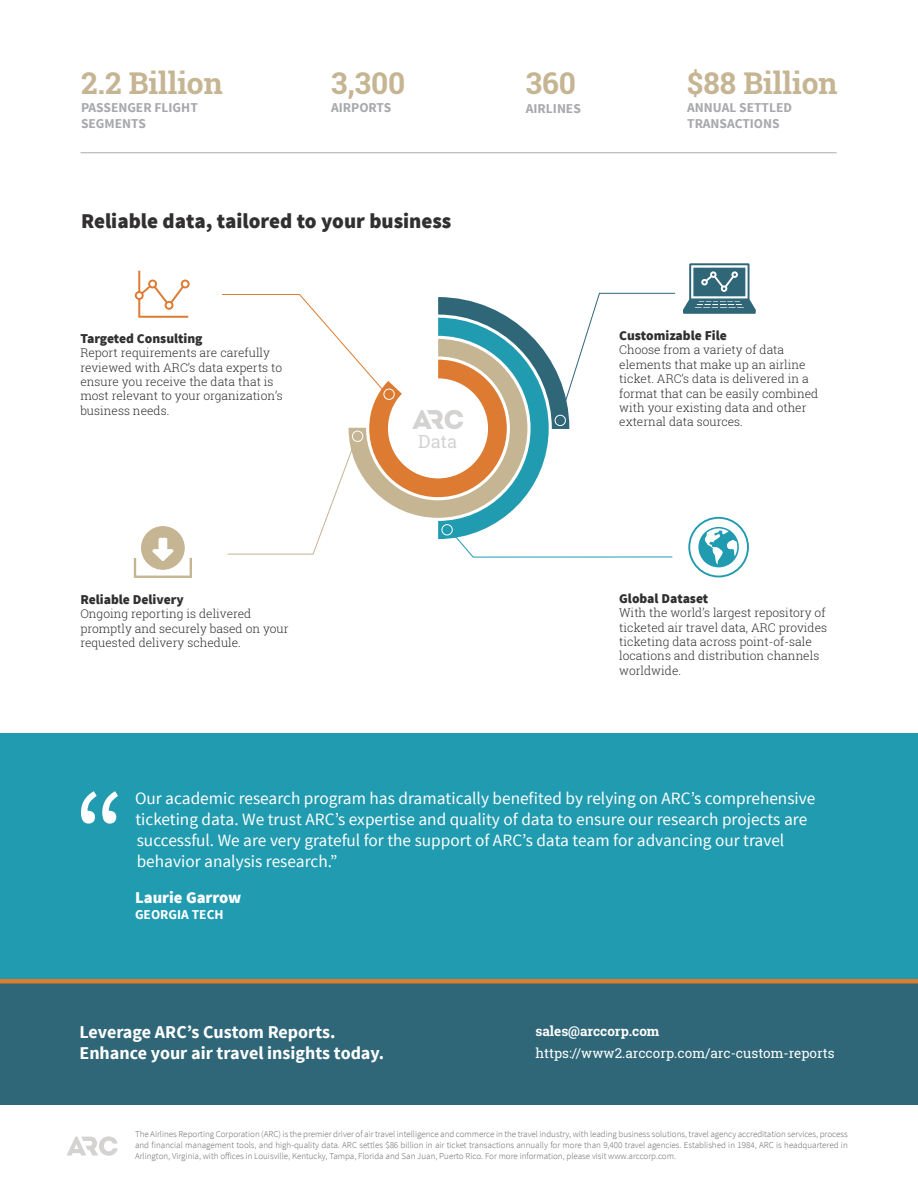
<style>
.page{position:relative;width:918px;height:1188px;background:#fff}
.page>*{position:absolute;margin:0;border:0;box-sizing:border-box;transform-origin:0 0}
.t1{font:700 30px "Roboto Slab";color:#c5b593}
.t2{font:900 21px "Source Sans Pro";color:#312f30}
.t3{font:700 18px "Source Sans Pro";color:#fff}
.t4{font:18px "Roboto Slab";color:#d4d3d2}
.t5{font:17.25px "Source Sans Pro";color:#fff}
.t6{font:900 16.5px "Source Sans Pro";color:#fff}
.t7{font:700 13.5px "Source Sans Pro";color:#a8a9ad}
.t8{font:900 13.5px "Source Sans Pro";color:#312f30}
.t9{font:13.5px "Roboto Slab";color:#fff}
.t10{font:700 13.5px "Roboto Slab";color:#fff}
.t11{font:700 13.5px "Source Sans Pro";color:#fff}
.t12{font:300 12px/14.4px "Roboto Slab";color:#312f30}
.copyright{font:300 9px/10.8px "Source Sans Pro";color:#636366;text-align:justify}
</style>
<div class="page">
<svg style="left:222px;top:293px;width:454px;height:265px"></svg>
<div style="left:442px;top:524px;width:11px;height:11px;border:1px solid #fff;border-radius:50%"></div>
<div style="left:555px;top:415px;width:11px;height:11px;border:1px solid #fff;border-radius:50%"></div>
<div style="left:383px;top:389px;width:12px;height:11px;border:1px solid #fff;border-radius:50%"></div>
<div style="left:352px;top:431px;width:11px;height:11px;border:1px solid #fff;border-radius:50%"></div>
<div style="left:0;top:733px;width:918px;height:248px;background:#209bb0"></div>
<div style="left:0;top:982px;width:918px;height:123px;background:#2f6778"></div>
<hr style="left:0;top:979px;width:918px;height:4px;background:#dd7b32">
<svg style="left:67px;top:1136px;width:51px;height:20px"></svg>
<svg style="left:81px;top:791px;width:37px;height:33px"></svg>
<hr style="left:81px;top:152px;width:756px;height:1px;background:#a8a9ad">
<svg style="left:688px;top:517px;width:61px;height:60px"></svg>
<svg style="left:135px;top:271px;width:55px;height:47px"></svg>
<svg style="left:134px;top:526px;width:58px;height:52px"></svg>
<svg style="left:683px;top:263px;width:73px;height:51px"></svg>
<p class="t1" style="left:81px;top:63px;width:143px">2.2 Billion</p>
<p class="t7" style="left:81px;top:99px;width:118px">PASSENGER FLIGHT</p>
<p class="t7" style="left:81px;top:115px;width:66px">SEGMENTS</p>
<p class="t1" style="left:331px;top:63px;width:76px">3,300</p>
<p class="t7" style="left:331px;top:99px;width:62px">AIRPORTS</p>
<p class="t2" style="left:81px;top:207px;width:372px">Reliable data, tailored to your business</p>
<p class="t8" style="left:80px;top:330px;width:124px">Targeted Consulting</p>
<p class="t12" style="left:80px;top:345px;width:204px">Report requirements are carefully reviewed with ARC’s data experts to ensure you receive the data that is most relevant to your organization’s business needs.</p>
<p class="t8" style="left:80px;top:591px;width:105px">Reliable Delivery</p>
<p class="t12" style="left:80px;top:607px;width:210px">Ongoing reporting is delivered promptly and securely based on your requested delivery schedule.</p>
<p class="t4" style="left:418px;top:429px;width:40px">Data</p>
<p class="t1" style="left:526px;top:63px;width:52px">360</p>
<p class="t7" style="left:526px;top:99px;width:57px">AIRLINES</p>
<p class="t1" style="left:687px;top:63px;width:152px">$88 Billion</p>
<p class="t7" style="left:687px;top:99px;width:106px">ANNUAL SETTLED</p>
<p class="t7" style="left:687px;top:115px;width:94px">TRANSACTIONS</p>
<p class="t8" style="left:619px;top:327px;width:109px">Customizable File</p>
<p class="t12" style="left:619px;top:342px;width:201px">Choose from a variety of data elements that make up an airline ticket. ARC’s data is delivered in a format that can be easily combined with your existing data and other external data sources.</p>
<p class="t8" style="left:619px;top:589px;width:91px">Global Dataset</p>
<p class="t12" style="left:619px;top:605px;width:209px">With the world’s largest repository of ticketed air travel data, ARC provides ticketing data across point-of-sale locations and distribution channels worldwide.</p>
<p class="t5" style="left:135px;top:788px;width:682px">Our academic research program has dramatically benefited by relying on ARC’s comprehensive</p>
<p class="t5" style="left:135px;top:809px;width:673px">ticketing data. We trust ARC’s expertise and quality of data to ensure our research projects are</p>
<p class="t5" style="left:137px;top:830px;width:649px">successful. We are very grateful for the support of ARC’s data team for advancing our travel</p>
<p class="t5" style="left:137px;top:851px;width:202px">behavior analysis research.”</p>
<p class="t6" style="left:135px;top:887px;width:108px">Laurie Garrow</p>
<p class="t11" style="left:135px;top:906px;width:90px">GEORGIA TECH</p>
<p class="t3" style="left:79px;top:1020px;width:258px">Leverage ARC’s Custom Reports.</p>
<p class="t3" style="left:79px;top:1042px;width:306px">Enhance your air travel insights today.</p>
<p class="t10" style="left:536px;top:1021px;width:126px">sales@arccorp.com</p>
<p class="t9" style="left:536px;top:1044px;width:301px">https://www2.arccorp.com/arc-custom-reports</p>
<p class="copyright" style="left:135px;top:1129px;width:714px">The Airlines Reporting Corporation (ARC) is the premier driver of air travel intelligence and commerce in the travel industry, with leading business solutions, travel agency accreditation services, process and financial management tools, and high-quality data. ARC settles $86 billion in air ticket transactions annually for more than 9,400 travel agencies. Established in 1984, ARC is headquartered in Arlington, Virginia, with offices in Louisville, Kentucky, Tampa, Florida and San Juan, Puerto Rico. For more information, please visit www.arccorp.com.</p>
</div>
